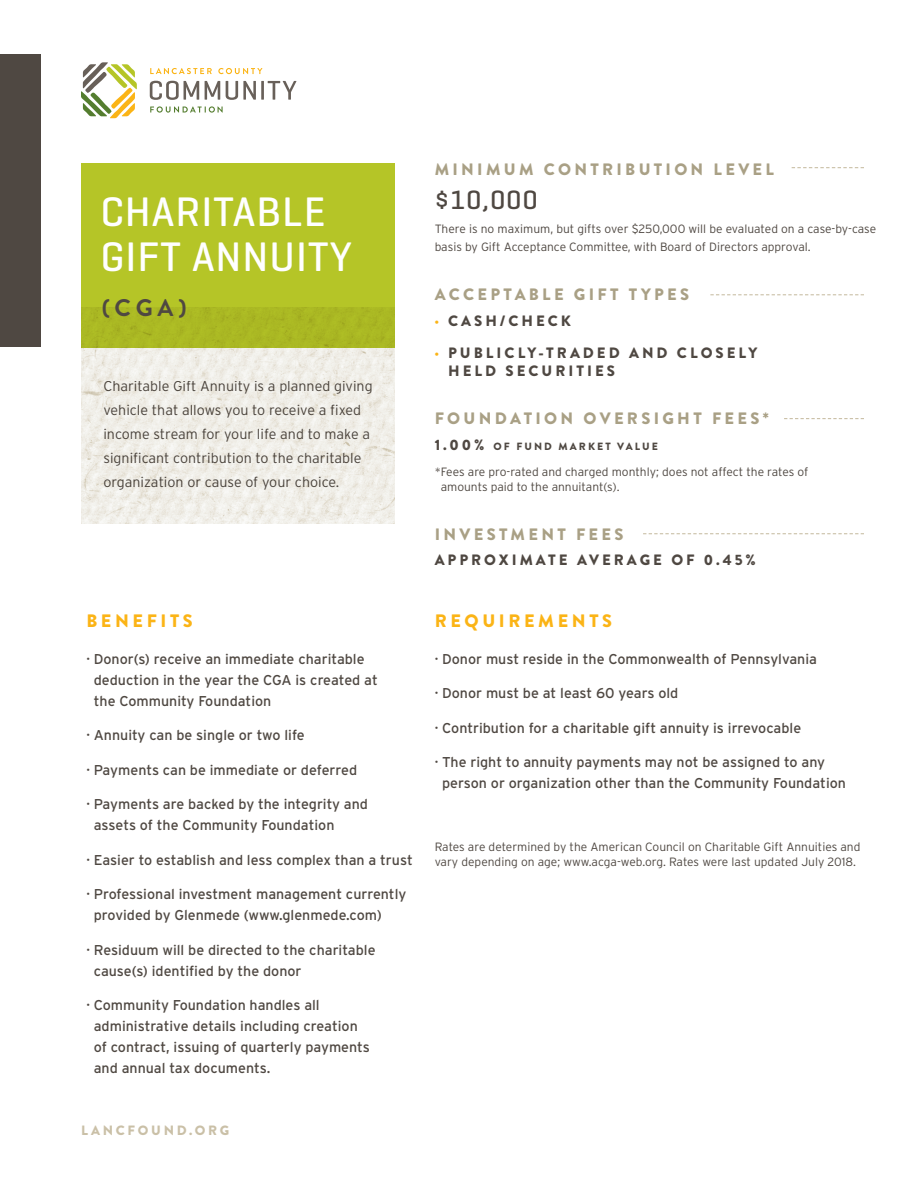
<style>
.page{position:relative;width:918px;height:1188px;background:#fff}
.page>*{position:absolute;margin:0;border:0;box-sizing:border-box;transform-origin:0 0}
.t1{font:500 42px/45px "Geogrotesque";letter-spacing:.025em;color:#fff}
.t2{font:500 27px "Geogrotesque";color:#4f4842}
.t3{font:700 24px "Brandon Grotesque";color:#4f4842}
.t4{font:900 18px "Brandon Grotesque";letter-spacing:.2em;color:#fbb416}
.t5{font:900 16.5px "Brandon Grotesque";letter-spacing:.2em;color:#a9a085}
.t6{font:900 15px/31.5px "Brandon Grotesque";letter-spacing:.2em;color:#4f4842}
.t7{font:14.25px/21px "Interstate";color:#4f4842}
.t8{font:300 14.25px/24px "Interstate";color:#4f4842}
.t9{font:900 13.5px "Brandon Grotesque";letter-spacing:.2em;color:#cac0a7}
.t10{font:300 12px/15px "Interstate";color:#4f4842}
.t11{font:900 10.5px "Brandon Grotesque";letter-spacing:.2em;color:#4f4842}
.s1{color:#fbb416}
.s2{font-size:15px}
</style>
<div class="page">
<div style="left:81px;top:163px;width:313px;height:185px;background:#b5c527"></div>
<div style="left:0;top:54px;width:40px;height:293px;background:#4f4842"></div>
<img style="left:81px;top:308px;width:313px;height:215px">
<svg style="left:150px;top:81px;width:49px;height:19px"></svg>
<svg style="left:205px;top:81px;width:15px;height:19px"></svg>
<svg style="left:226px;top:81px;width:30px;height:19px"></svg>
<hr style="left:261px;top:81px;width:3px;height:19px;background:#686059">
<svg style="left:268px;top:81px;width:28px;height:19px"></svg>
<svg style="left:150px;top:68px;width:62px;height:6px"></svg>
<svg style="left:218px;top:68px;width:44px;height:6px"></svg>
<svg style="left:150px;top:106px;width:73px;height:7px"></svg>
<svg style="left:81px;top:62px;width:56px;height:56px"></svg>
<svg style="left:784px;top:418px;width:80px;height:1px"></svg>
<svg style="left:643px;top:533px;width:221px;height:1px"></svg>
<svg style="left:792px;top:167px;width:72px;height:1px"></svg>
<svg style="left:710px;top:294px;width:154px;height:1px"></svg>
<p class="t5" style="left:435px;top:157px;width:341px">MINIMUM CONTRIBUTION LEVEL</p>
<h1 class="t1" style="left:100px;top:188px;width:253px">CHARITABLE<br>GIFT ANNUITY</h1>
<h2 class="t2" style="left:435px;top:183px;width:104px">$10,000</h2>
<p class="t10" style="left:435px;top:220px;width:443px;line-height:18px">There is no maximum, but gifts over $250,000 will be evaluated on a case-by-case basis by Gift Acceptance Committee, with Board of Directors approval.</p>
<h3 class="t3" style="left:102px;top:291px;width:86px">(CGA)</h3>
<p class="t8" style="left:103px;top:374px;width:271px">Charitable Gift Annuity is a planned giving vehicle that allows you to receive a fixed income stream for your life and to make a significant contribution to the charitable organization or cause of your choice.</p>
<p class="t5" style="left:435px;top:283px;width:256px">ACCEPTABLE GIFT TYPES</p>
<p class="t6" style="left:435px;top:306px;width:324px"><span class="s1">·</span> CASH/CHECK<br><span class="s1">·</span> PUBLICLY-TRADED AND CLOSELY</p>
<p class="t6" style="left:448px;top:355px;width:168px">HELD SECURITIES</p>
<p class="t5" style="left:435px;top:407px;width:336px">FOUNDATION OVERSIGHT FEES*</p>
<p class="t11" style="left:435px;top:439px;width:225px"><span class="s2">1.00%</span> OF FUND MARKET VALUE</p>
<p class="t10" style="left:441px;top:464px;width:369px;text-indent:-6px">*Fees are pro-rated and charged monthly; does not affect the rates of amounts paid to the annuitant(s).</p>
<p class="t5" style="left:435px;top:522px;width:190px">INVESTMENT FEES</p>
<p class="t6" style="left:435px;top:545px;width:323px">APPROXIMATE AVERAGE OF 0.45%</p>
<p class="t4" style="left:86px;top:608px;width:108px">BENEFITS</p>
<p class="t4" style="left:435px;top:608px;width:179px">REQUIREMENTS</p>
<p class="t7" style="left:94px;top:648px;width:286px;text-indent:-7px">· Donor(s) receive an immediate charitable deduction in the year the CGA is created at the Community Foundation</p>
<p class="t7" style="left:86px;top:725px;width:220px">· Annuity can be single or two life</p>
<p class="t7" style="left:86px;top:759px;width:272px">· Payments can be immediate or deferred</p>
<p class="t7" style="left:94px;top:794px;width:276px;text-indent:-7px">· Payments are backed by the integrity and assets of the Community Foundation</p>
<p class="t7" style="left:86px;top:849px;width:328px">· Easier to establish and less complex than a trust</p>
<p class="t7" style="left:94px;top:884px;width:314px;text-indent:-7px">· Professional investment management currently provided by Glenmede (www.glenmede.com)</p>
<p class="t7" style="left:94px;top:939px;width:283px;text-indent:-7px">· Residuum will be directed to the charitable cause(s) identified by the donor</p>
<p class="t7" style="left:94px;top:995px;width:278px;text-indent:-7px">· Community Foundation handles all administrative details including creation of contract, issuing of quarterly payments and annual tax documents.</p>
<p class="t9" style="left:81px;top:1121px;width:150px">LANCFOUND.ORG</p>
<p class="t7" style="left:435px;top:648px;width:384px">· Donor must reside in the Commonwealth of Pennsylvania</p>
<p class="t7" style="left:435px;top:683px;width:245px">· Donor must be at least 60 years old</p>
<p class="t7" style="left:435px;top:717px;width:368px">· Contribution for a charitable gift annuity is irrevocable</p>
<p class="t7" style="left:442px;top:752px;width:405px;text-indent:-7px">· The right to annuity payments may not be assigned to any person or organization other than the Community Foundation</p>
<p class="t10" style="left:435px;top:839px;width:427px">Rates are determined by the American Council on Charitable Gift Annuities and vary depending on age; www.acga-web.org. Rates were last updated July 2018.</p>
</div>
